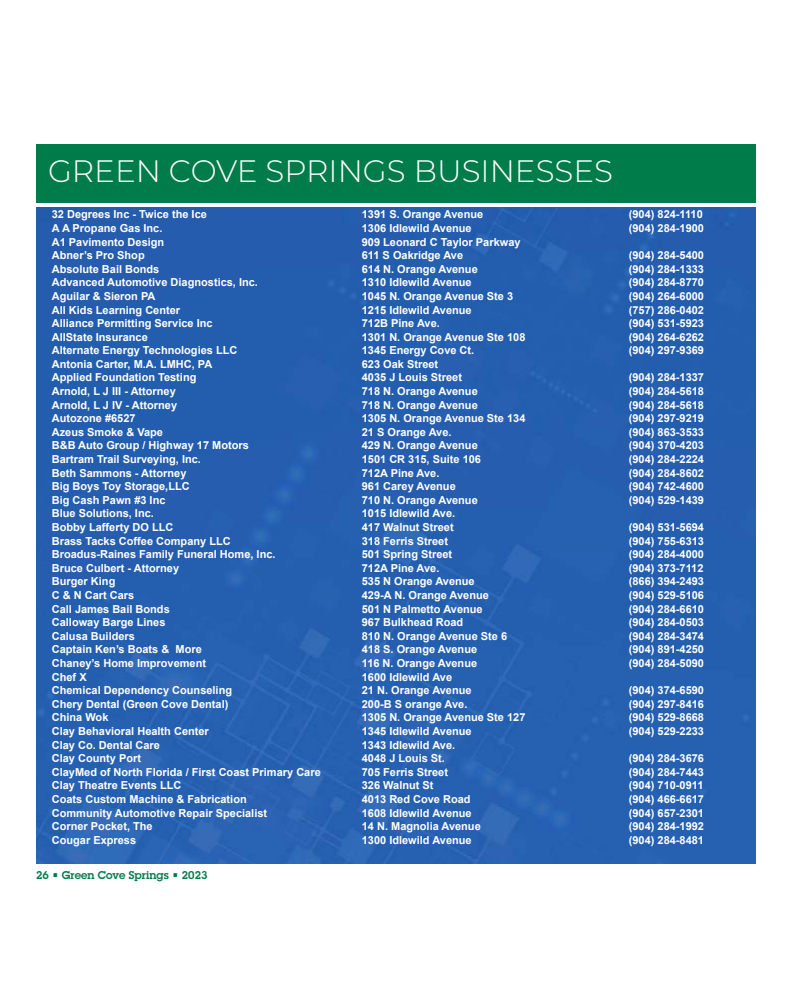
<style>
.page{position:relative;width:792px;height:1008px;background:#fff}
.page>*{position:absolute;margin:0;border:0;box-sizing:border-box;transform-origin:0 0}
.t1{font:300 31px "Montserrat";color:#fff}
.t2{font:700 11px "Arial";color:#fff}
.t3{font:600 11px "Lubalin Graph Std";color:#007c4a}
</style>
<div class="page">
<div style="left:36px;top:207px;width:720px;height:657px;background:#255faf"></div>
<div style="left:36px;top:144px;width:720px;height:59px;background:#007c4a"></div>
<h1 class="t1" style="left:48px;top:150px;width:567px">GREEN COVE SPRINGS BUSINESSES</h1>
<p class="t2" style="left:52px;top:207px;width:157px">32 Degrees Inc - Twice the Ice</p>
<p class="t2" style="left:362px;top:207px;width:123px">1391 S. Orange Avenue</p>
<p class="t2" style="left:629px;top:207px;width:76px">(904) 824-1110</p>
<p class="t2" style="left:52px;top:221px;width:112px">A A Propane Gas Inc.</p>
<p class="t2" style="left:362px;top:221px;width:111px">1306 Idlewild Avenue</p>
<p class="t2" style="left:629px;top:221px;width:77px">(904) 284-1900</p>
<p class="t2" style="left:52px;top:234px;width:114px">A1 Pavimento Design</p>
<p class="t2" style="left:362px;top:234px;width:160px">909 Leonard C Taylor Parkway</p>
<p class="t2" style="left:52px;top:248px;width:94px">Abner’s Pro Shop</p>
<p class="t2" style="left:362px;top:248px;width:103px">611 S Oakridge Ave</p>
<p class="t2" style="left:629px;top:248px;width:77px">(904) 284-5400</p>
<p class="t2" style="left:52px;top:262px;width:109px">Absolute Bail Bonds</p>
<p class="t2" style="left:362px;top:262px;width:117px">614 N. Orange Avenue</p>
<p class="t2" style="left:629px;top:262px;width:77px">(904) 284-1333</p>
<p class="t2" style="left:52px;top:275px;width:208px">Advanced Automotive Diagnostics, Inc.</p>
<p class="t2" style="left:362px;top:275px;width:111px">1310 Idlewild Avenue</p>
<p class="t2" style="left:629px;top:275px;width:77px">(904) 284-8770</p>
<p class="t2" style="left:52px;top:289px;width:105px">Aguilar &amp; Sieron PA</p>
<p class="t2" style="left:362px;top:289px;width:153px">1045 N. Orange Avenue Ste 3</p>
<p class="t2" style="left:629px;top:289px;width:77px">(904) 264-6000</p>
<p class="t2" style="left:52px;top:302px;width:130px">All Kids Learning Center</p>
<p class="t2" style="left:362px;top:302px;width:111px">1215 Idlewild Avenue</p>
<p class="t2" style="left:629px;top:302px;width:77px">(757) 286-0402</p>
<p class="t2" style="left:52px;top:316px;width:162px">Alliance Permitting Service Inc</p>
<p class="t2" style="left:362px;top:316px;width:80px">712B Pine Ave.</p>
<p class="t2" style="left:629px;top:316px;width:77px">(904) 531-5923</p>
<p class="t2" style="left:52px;top:330px;width:97px">AllState Insurance</p>
<p class="t2" style="left:362px;top:330px;width:165px">1301 N. Orange Avenue Ste 108</p>
<p class="t2" style="left:629px;top:330px;width:77px">(904) 264-6262</p>
<p class="t2" style="left:52px;top:343px;width:187px">Alternate Energy Technologies LLC</p>
<p class="t2" style="left:362px;top:343px;width:114px">1345 Energy Cove Ct.</p>
<p class="t2" style="left:629px;top:343px;width:77px">(904) 297-9369</p>
<p class="t2" style="left:52px;top:357px;width:162px">Antonia Carter, M.A. LMHC, PA</p>
<p class="t2" style="left:362px;top:357px;width:78px">623 Oak Street</p>
<p class="t2" style="left:52px;top:370px;width:146px">Applied Foundation Testing</p>
<p class="t2" style="left:362px;top:370px;width:102px">4035 J Louis Street</p>
<p class="t2" style="left:629px;top:370px;width:77px">(904) 284-1337</p>
<p class="t2" style="left:52px;top:384px;width:126px">Arnold, L J III - Attorney</p>
<p class="t2" style="left:362px;top:384px;width:117px">718 N. Orange Avenue</p>
<p class="t2" style="left:629px;top:384px;width:77px">(904) 284-5618</p>
<p class="t2" style="left:52px;top:398px;width:127px">Arnold, L J IV - Attorney</p>
<p class="t2" style="left:362px;top:398px;width:117px">718 N. Orange Avenue</p>
<p class="t2" style="left:629px;top:398px;width:77px">(904) 284-5618</p>
<p class="t2" style="left:52px;top:411px;width:85px">Autozone #6527</p>
<p class="t2" style="left:362px;top:411px;width:165px">1305 N. Orange Avenue Ste 134</p>
<p class="t2" style="left:629px;top:411px;width:77px">(904) 297-9219</p>
<p class="t2" style="left:52px;top:425px;width:113px">Azeus Smoke &amp; Vape</p>
<p class="t2" style="left:362px;top:425px;width:91px">21 S Orange Ave.</p>
<p class="t2" style="left:629px;top:425px;width:77px">(904) 863-3533</p>
<p class="t2" style="left:52px;top:438px;width:199px">B&amp;B Auto Group / Highway 17 Motors</p>
<p class="t2" style="left:362px;top:438px;width:117px">429 N. Orange Avenue</p>
<p class="t2" style="left:629px;top:438px;width:77px">(904) 370-4203</p>
<p class="t2" style="left:52px;top:452px;width:151px">Bartram Trail Surveying, Inc.</p>
<p class="t2" style="left:362px;top:452px;width:121px">1501 CR 315, Suite 106</p>
<p class="t2" style="left:629px;top:452px;width:77px">(904) 284-2224</p>
<p class="t2" style="left:52px;top:466px;width:136px">Beth Sammons - Attorney</p>
<p class="t2" style="left:362px;top:466px;width:79px">712A Pine Ave.</p>
<p class="t2" style="left:629px;top:466px;width:77px">(904) 284-8602</p>
<p class="t2" style="left:52px;top:479px;width:139px">Big Boys Toy Storage,LLC</p>
<p class="t2" style="left:362px;top:479px;width:95px">961 Carey Avenue</p>
<p class="t2" style="left:629px;top:479px;width:77px">(904) 742-4600</p>
<p class="t2" style="left:52px;top:493px;width:115px">Big Cash Pawn #3 Inc</p>
<p class="t2" style="left:362px;top:493px;width:117px">710 N. Orange Avenue</p>
<p class="t2" style="left:629px;top:493px;width:77px">(904) 529-1439</p>
<p class="t2" style="left:52px;top:506px;width:104px">Blue Solutions, Inc.</p>
<p class="t2" style="left:362px;top:506px;width:95px">1015 Idlewild Ave.</p>
<p class="t2" style="left:52px;top:520px;width:123px">Bobby Lafferty DO LLC</p>
<p class="t2" style="left:362px;top:520px;width:93px">417 Walnut Street</p>
<p class="t2" style="left:629px;top:520px;width:77px">(904) 531-5694</p>
<p class="t2" style="left:52px;top:534px;width:180px">Brass Tacks Coffee Company LLC</p>
<p class="t2" style="left:362px;top:534px;width:88px">318 Ferris Street</p>
<p class="t2" style="left:629px;top:534px;width:77px">(904) 755-6313</p>
<p class="t2" style="left:52px;top:547px;width:225px">Broadus-Raines Family Funeral Home, Inc.</p>
<p class="t2" style="left:362px;top:547px;width:92px">501 Spring Street</p>
<p class="t2" style="left:629px;top:547px;width:77px">(904) 284-4000</p>
<p class="t2" style="left:52px;top:561px;width:129px">Bruce Culbert - Attorney</p>
<p class="t2" style="left:362px;top:561px;width:79px">712A Pine Ave.</p>
<p class="t2" style="left:629px;top:561px;width:76px">(904) 373-7112</p>
<p class="t2" style="left:52px;top:574px;width:65px">Burger King</p>
<p class="t2" style="left:362px;top:574px;width:114px">535 N Orange Avenue</p>
<p class="t2" style="left:629px;top:574px;width:77px">(866) 394-2493</p>
<p class="t2" style="left:52px;top:588px;width:84px">C &amp; N Cart Cars</p>
<p class="t2" style="left:362px;top:588px;width:129px">429-A N. Orange Avenue</p>
<p class="t2" style="left:629px;top:588px;width:77px">(904) 529-5106</p>
<p class="t2" style="left:52px;top:602px;width:119px">Call James Bail Bonds</p>
<p class="t2" style="left:362px;top:602px;width:122px">501 N Palmetto Avenue</p>
<p class="t2" style="left:629px;top:602px;width:77px">(904) 284-6610</p>
<p class="t2" style="left:52px;top:615px;width:115px">Calloway Barge Lines</p>
<p class="t2" style="left:362px;top:615px;width:103px">967 Bulkhead Road</p>
<p class="t2" style="left:629px;top:615px;width:77px">(904) 284-0503</p>
<p class="t2" style="left:52px;top:629px;width:85px">Calusa Builders</p>
<p class="t2" style="left:362px;top:629px;width:147px">810 N. Orange Avenue Ste 6</p>
<p class="t2" style="left:629px;top:629px;width:77px">(904) 284-3474</p>
<p class="t2" style="left:52px;top:642px;width:151px">Captain Ken’s Boats &amp; More</p>
<p class="t2" style="left:362px;top:642px;width:117px">418 S. Orange Avenue</p>
<p class="t2" style="left:629px;top:642px;width:77px">(904) 891-4250</p>
<p class="t2" style="left:52px;top:656px;width:156px">Chaney’s Home Improvement</p>
<p class="t2" style="left:362px;top:656px;width:117px">116 N. Orange Avenue</p>
<p class="t2" style="left:629px;top:656px;width:77px">(904) 284-5090</p>
<p class="t2" style="left:52px;top:669px;width:36px">Chef X</p>
<p class="t2" style="left:362px;top:669px;width:92px">1600 Idlewild Ave</p>
<p class="t2" style="left:52px;top:683px;width:182px">Chemical Dependency Counseling</p>
<p class="t2" style="left:362px;top:683px;width:111px">21 N. Orange Avenue</p>
<p class="t2" style="left:629px;top:683px;width:77px">(904) 374-6590</p>
<p class="t2" style="left:52px;top:697px;width:178px">Chery Dental (Green Cove Dental)</p>
<p class="t2" style="left:362px;top:697px;width:107px">200-B S orange Ave.</p>
<p class="t2" style="left:629px;top:697px;width:77px">(904) 297-8416</p>
<p class="t2" style="left:52px;top:710px;width:58px">China Wok</p>
<p class="t2" style="left:362px;top:710px;width:165px">1305 N. Orange Avenue Ste 127</p>
<p class="t2" style="left:629px;top:710px;width:77px">(904) 529-8668</p>
<p class="t2" style="left:52px;top:724px;width:159px">Clay Behavioral Health Center</p>
<p class="t2" style="left:362px;top:724px;width:111px">1345 Idlewild Avenue</p>
<p class="t2" style="left:629px;top:724px;width:77px">(904) 529-2233</p>
<p class="t2" style="left:52px;top:737px;width:110px">Clay Co. Dental Care</p>
<p class="t2" style="left:362px;top:737px;width:95px">1343 Idlewild Ave.</p>
<p class="t2" style="left:52px;top:751px;width:91px">Clay County Port</p>
<p class="t2" style="left:362px;top:751px;width:85px">4048 J Louis St.</p>
<p class="t2" style="left:629px;top:751px;width:77px">(904) 284-3676</p>
<p class="t2" style="left:52px;top:765px;width:270px">ClayMed of North Florida / First Coast Primary Care</p>
<p class="t2" style="left:362px;top:765px;width:88px">705 Ferris Street</p>
<p class="t2" style="left:629px;top:765px;width:77px">(904) 284-7443</p>
<p class="t2" style="left:52px;top:778px;width:131px">Clay Theatre Events LLC</p>
<p class="t2" style="left:362px;top:778px;width:73px">326 Walnut St</p>
<p class="t2" style="left:629px;top:778px;width:76px">(904) 710-0911</p>
<p class="t2" style="left:52px;top:792px;width:196px">Coats Custom Machine &amp; Fabrication</p>
<p class="t2" style="left:362px;top:792px;width:110px">4013 Red Cove Road</p>
<p class="t2" style="left:629px;top:792px;width:77px">(904) 466-6617</p>
<p class="t2" style="left:52px;top:805px;width:217px">Community Automotive Repair Specialist</p>
<p class="t2" style="left:362px;top:805px;width:111px">1608 Idlewild Avenue</p>
<p class="t2" style="left:629px;top:805px;width:77px">(904) 657-2301</p>
<p class="t2" style="left:52px;top:819px;width:102px">Corner Pocket, The</p>
<p class="t2" style="left:362px;top:819px;width:120px">14 N. Magnolia Avenue</p>
<p class="t2" style="left:629px;top:819px;width:77px">(904) 284-1992</p>
<p class="t2" style="left:52px;top:833px;width:86px">Cougar Express</p>
<p class="t2" style="left:362px;top:833px;width:111px">1300 Idlewild Avenue</p>
<p class="t2" style="left:629px;top:833px;width:77px">(904) 284-8481</p>
<p class="t3" style="left:36px;top:868px;width:173px">26 • Green Cove Springs • 2023</p>
</div>
